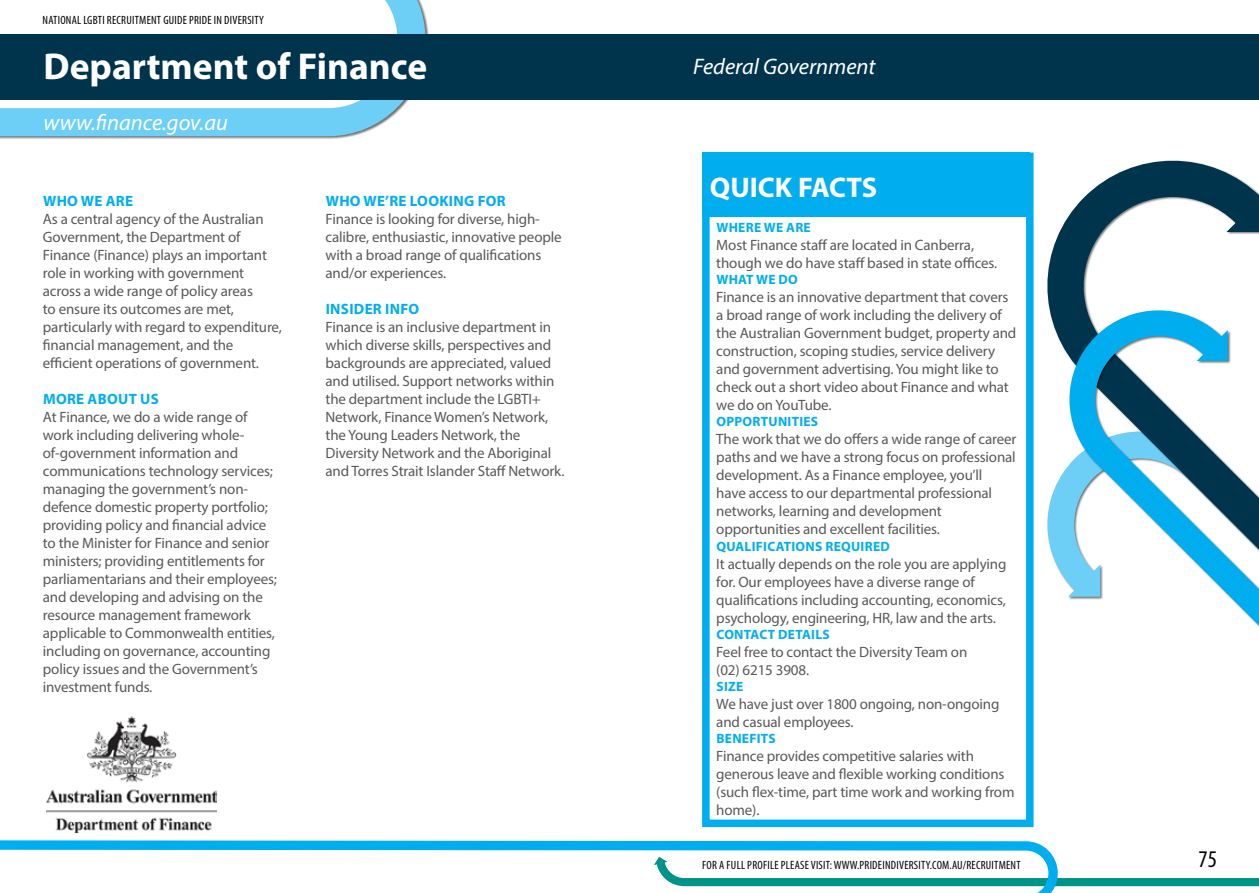
<style>
.page{position:relative;width:1259px;height:893px;background:#fff}
.page>*{position:absolute;margin:0;border:0;box-sizing:border-box;transform-origin:0 0}
.t1{font:700 37.5px "Myriad Pro";color:#fff}
.t2{font:700 28.5px "Myriad Pro";color:#fff}
.t3{font:condensed 24px "Myriad Pro";color:#000}
.t4{font:italic 22.5px "Myriad Pro";color:#fff}
.t5{font:15px/18px "Myriad Pro";letter-spacing:-.01em;color:#58595b}
.t6{font:700 15px "Myriad Pro";letter-spacing:.02em;color:#00aeef}
.t7{font:700 13.5px "Myriad Pro";letter-spacing:.02em;color:#00aeef}
.t8{font:condensed 12px "Myriad Pro";letter-spacing:.02em;color:#000}
</style>
<div class="page">
<div style="left:0;top:0;width:429px;height:140px;background:#000;opacity:.55"></div>
<svg style="left:0;top:0;width:425px;height:136px"></svg>
<svg style="left:1057px;top:867px;width:202px;height:19px"></svg>
<div style="left:0;top:34px;width:1259px;height:65px;background:#00344d"></div>
<svg style="left:0;top:840px;width:1057px;height:53px"></svg>
<div style="left:702px;top:153px;width:331px;height:674px;border:8px solid #00aeef"></div>
<div style="left:702px;top:153px;width:327px;height:64px;background:#00aeef"></div>
<svg style="left:1047px;top:160px;width:212px;height:412px"></svg>
<svg style="left:1060px;top:302px;width:199px;height:325px"></svg>
<img style="left:47px;top:716px;width:169px;height:116px">
<p class="t8" style="left:43px;top:13px;width:223px">NATIONAL LGBTI RECRUITMENT GUIDE PRIDE IN DIVERSITY</p>
<h1 class="t1" style="left:44px;top:42px;width:385px">Department of Finance</h1>
<h3 class="t4" style="left:44px;top:108px;width:186px">www.finance.gov.au</h3>
<p class="t6" style="left:43px;top:191px;width:92px">WHO WE ARE</p>
<p class="t5" style="left:43px;top:209px;width:240px">As a central agency of the Australian Government, the Department of Finance (Finance) plays an important role in working with government across a wide range of policy areas<br>to ensure its outcomes are met, particularly with regard to expenditure, financial management, and the efficient operations of government.</p>
<p class="t6" style="left:43px;top:389px;width:117px">MORE ABOUT US</p>
<p class="t5" style="left:43px;top:407px;width:236px">At Finance, we do a wide range of work including delivering whole&shy;of-government information and communications technology services; managing the government’s non&shy;defence domestic property portfolio; providing policy and financial advice to the Minister for Finance and senior ministers; providing entitlements for parliamentarians and their employees; and developing and advising on the resource management framework applicable to Commonwealth entities, including on governance, accounting policy issues and the Government’s investment funds.</p>
<p class="t6" style="left:326px;top:191px;width:182px">WHO WE’RE LOOKING FOR</p>
<p class="t5" style="left:325px;top:209px;width:238px">Finance is looking for diverse, high&shy;calibre, enthusiastic, innovative people with a broad range of qualifications and/or experiences.</p>
<p class="t6" style="left:326px;top:299px;width:95px">INSIDER INFO</p>
<p class="t5" style="left:325px;top:317px;width:240px">Finance is an inclusive department in which diverse skills, perspectives and backgrounds are appreciated, valued and utilised. Support networks within the department include the LGBTI+ Network, Finance Women’s Network, the Young Leaders Network, the Diversity Network and the Aboriginal and Torres Strait Islander Staff Network.</p>
<h3 class="t4" style="left:693px;top:52px;width:184px">Federal Government</h3>
<h2 class="t2" style="left:710px;top:169px;width:169px">QUICK FACTS</h2>
<p class="t7" style="left:716px;top:219px;width:96px">WHERE WE ARE</p>
<p class="t5" style="left:716px;top:236px;width:282px">Most Finance staff are located in Canberra, though we do have staff based in state offices.</p>
<p class="t7" style="left:716px;top:271px;width:83px">WHAT WE DO</p>
<p class="t5" style="left:716px;top:288px;width:302px">Finance is an innovative department that covers a broad range of work including the delivery of the Australian Government budget, property and construction, scoping studies, service delivery and government advertising. You might like to check out a short video about Finance and what we do on YouTube.</p>
<p class="t7" style="left:716px;top:413px;width:103px">OPPORTUNITIES</p>
<p class="t5" style="left:716px;top:430px;width:302px">The work that we do offers a wide range of career paths and we have a strong focus on professional development. As a Finance employee, you’ll<br>have access to our departmental professional networks, learning and development opportunities and excellent facilities.</p>
<p class="t7" style="left:716px;top:537px;width:175px">QUALIFICATIONS REQUIRED</p>
<p class="t5" style="left:716px;top:554px;width:292px">It actually depends on the role you are applying for. Our employees have a diverse range of qualifications including accounting, economics, psychology, engineering, HR, law and the arts.</p>
<p class="t7" style="left:716px;top:625px;width:115px">CONTACT DETAILS</p>
<p class="t5" style="left:716px;top:642px;width:252px">Feel free to contact the Diversity Team on (02) 6215 3908.</p>
<p class="t7" style="left:716px;top:678px;width:28px">SIZE</p>
<p class="t5" style="left:716px;top:695px;width:285px">We have just over 1800 ongoing, non-ongoing and casual employees.</p>
<p class="t7" style="left:716px;top:730px;width:61px">BENEFITS</p>
<p class="t5" style="left:716px;top:747px;width:300px">Finance provides competitive salaries with generous leave and flexible working conditions (such flex-time, part time work and working from home).</p>
<p class="t8" style="left:702px;top:858px;width:320px">FOR A FULL PROFILE PLEASE VISIT: WWW.PRIDEINDIVERSITY.COM.AU/RECRUITMENT</p>
<h3 class="t3" style="left:1198px;top:845px;width:20px">75</h3>
</div>
